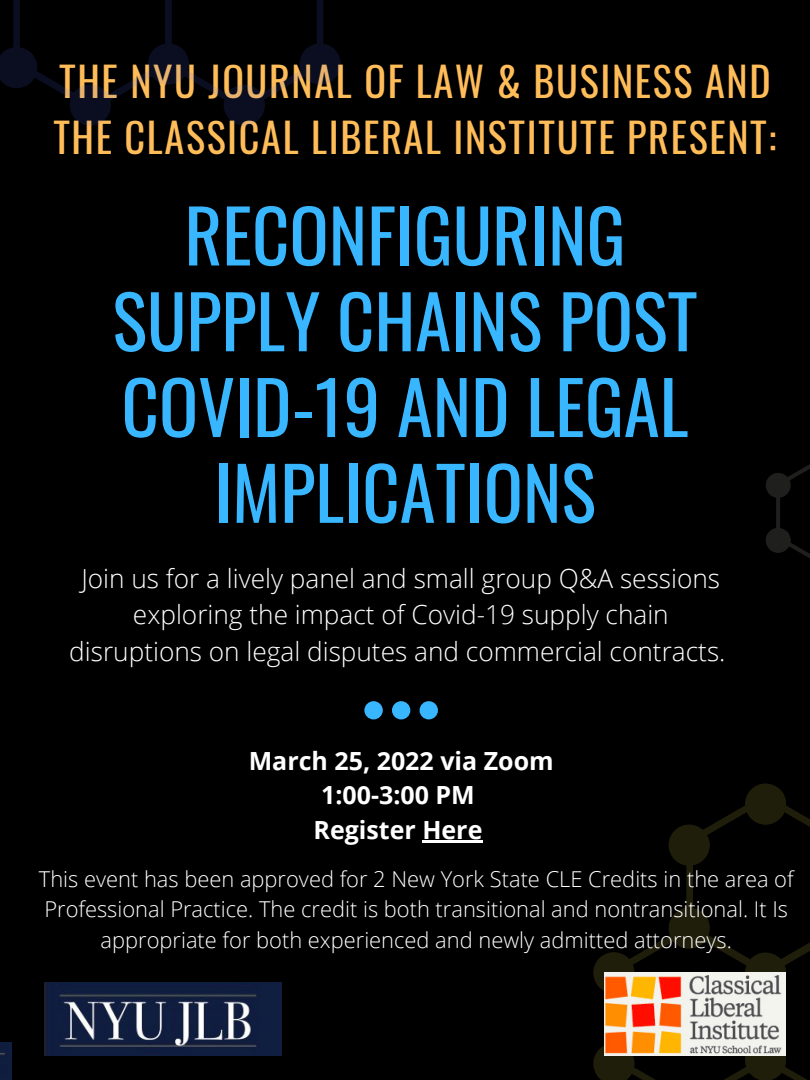
<style>
.page{position:relative;width:810px;height:1080px;background:#000}
.page>*{position:absolute;margin:0;border:0;box-sizing:border-box;transform-origin:0 0}
.t1{font:72.81px/85.8px "Oswald";color:#38b6ff;text-align:center}
.t2{font:40.25px/56.2px "Oswald";letter-spacing:.04em;color:#ffbd59}
.t3{font:300 26.25px/36.6px "Open Sans";color:#fff;text-align:center}
.t4{font:700 25px "Open Sans";color:#fff}
.t5{font:300 21.88px/30.5px "Open Sans";color:#fff;text-align:center}
</style>
<div class="page">
<svg style="left:0;top:0;width:341px;height:126px"></svg>
<div style="left:233px;top:88px;width:23px;height:17px;background:#0a0e20;border-radius:50%"></div>
<div style="left:745px;top:784px;width:41px;height:41px;background:#1f1e0b;border-radius:50%"></div>
<svg style="left:593px;top:787px;width:217px;height:293px"></svg>
<div style="left:677px;top:911px;width:24px;height:17px;background:#1f1e0b;border-radius:50%"></div>
<div style="left:766px;top:473px;width:25px;height:25px;background:#1f1f1d;border-radius:50%"></div>
<div style="left:766px;top:528px;width:25px;height:25px;background:#1f1f1d;border-radius:50%"></div>
<svg style="left:768px;top:464px;width:42px;height:94px"></svg>
<div style="left:771px;top:530px;width:14px;height:10px;background:#1f1f1d;border-radius:50%"></div>
<svg style="left:364px;top:701px;width:74px;height:18px"></svg>
<img style="left:0;top:1043px;width:11px;height:37px">
<img style="left:44px;top:982px;width:238px;height:74px">
<img style="left:605px;top:973px;width:181px;height:82px">
<hr style="left:422px;top:840px;width:60px;height:3px;background:#fff">
<p class="t2" style="left:53px;top:52px;width:725px">THE NYU JOURNAL OF LAW &amp; BUSINESS AND<br>THE CLASSICAL LIBERAL INSTITUTE PRESENT:</p>
<p class="t1" style="left:112px;top:190px;width:587px">RECONFIGURING<br>SUPPLY CHAINS POST<br>COVID-19 AND LEGAL<br>IMPLICATIONS</p>
<p class="t3" style="left:69px;top:559px;width:658px">Join us for a lively panel and small group Q&amp;A sessions exploring the impact of Covid-19 supply chain disruptions on legal disputes and commercial contracts.</p>
<p class="t4" style="left:249px;top:743px;width:307px">March 25, 2022 via Zoom</p>
<p class="t4" style="left:321px;top:778px;width:155px">1:00-3:00 PM</p>
<p class="t4" style="left:314px;top:812px;width:170px">Register Here</p>
<p class="t5" style="left:39px;top:863px;width:756px">This event has been approved for 2 New York State CLE Credits in the area of<br>Professional Practice. The credit is both transitional and nontransitional. It Is appropriate for both experienced and newly admitted attorneys.</p>
</div>
